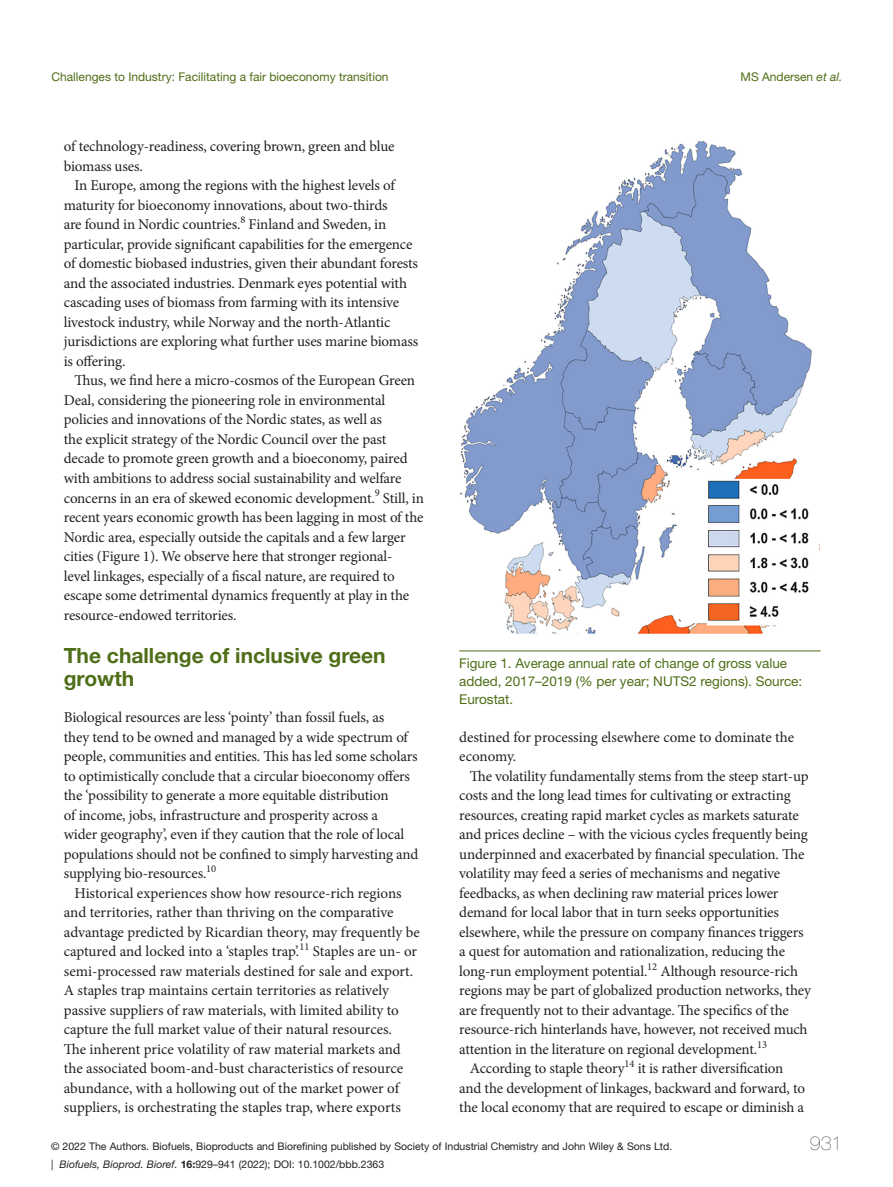
<style>
.page{position:relative;width:893px;height:1187px;background:#fff}
.page>*{position:absolute;margin:0;border:0;box-sizing:border-box;transform-origin:0 0}
._1_HD{font:700 21px/22.5px "Helvetica Neue LT Std";color:#4e6e17}
.t1{font:200 19.5px "Helvetica Neue LT Std";color:#231f20}
.TXT{font:15px/19.5px "Minion Pro";letter-spacing:-.01em;color:#231f20}
.TXT_F{font:15px/19.5px "Minion Pro";letter-spacing:-.01em;color:#231f20}
.FIG_CAP{font:13.5px/18px "Helvetica Neue LT Std";color:#4e6e17}
.t2{font:12px "Helvetica Neue LT Std";color:#4e6e17}
.t3{font:10.5px/18px "Helvetica Neue LT Std";color:#231f20}
.s1{font-style:italic}
.s2{font-weight:700}
</style>
<div class="page">
<img style="left:460px;top:141px;width:360px;height:493px">
<hr style="left:459px;top:650px;width:362px;height:1px;background:#4e6e17">
<p class="t2" style="left:51px;top:69px;width:339px">Challenges to Industry: Facilitating a fair bioeconomy transition</p>
<p class="t2" style="left:741px;top:69px;width:103px">MS Andersen <span class="s1">et al.</span></p>
<p class="TXT" style="left:64px;top:137px;width:332px">of technology-readiness, covering brown, green and blue biomass uses.</p>
<p class="TXT" style="left:64px;top:176px;width:356px;text-indent:11px">In Europe, among the regions with the highest levels of maturity for bioeconomy innovations, about two-thirds<br>are found in Nordic countries.<sup>8</sup> Finland and Sweden, in particular, provide significant capabilities for the emergence of domestic biobased industries, given their abundant forests and the associated industries. Denmark eyes potential with cascading uses of biomass from farming with its intensive livestock industry, while Norway and the north-Atlantic jurisdictions are exploring what further uses marine biomass is offering.</p>
<p class="TXT" style="left:64px;top:371px;width:362px;text-indent:11px">Thus, we find here a micro-cosmos of the European Green Deal, considering the pioneering role in environmental policies and innovations of the Nordic states, as well as<br>the explicit strategy of the Nordic Council over the past decade to promote green growth and a bioeconomy, paired with ambitions to address social sustainability and welfare concerns in an era of skewed economic development.<sup>9</sup> Still, in recent years economic growth has been lagging in most of the Nordic area, especially outside the capitals and a few larger cities (Figure 1). We observe here that stronger regional-<br>level linkages, especially of a fiscal nature, are required to escape some detrimental dynamics frequently at play in the resource-endowed territories.</p>
<p class="_1_HD" style="left:64px;top:644px;width:323px">The challenge of inclusive green growth</p>
<p class="TXT_F" style="left:64px;top:707px;width:356px">Biological resources are less ‘pointy’ than fossil fuels, as<br>they tend to be owned and managed by a wide spectrum of people, communities and entities. This has led some scholars to optimistically conclude that a circular bioeconomy offers the ‘possibility to generate a more equitable distribution<br>of income, jobs, infrastructure and prosperity across a<br>wider geography’, even if they caution that the role of local populations should not be confined to simply harvesting and supplying bio-resources.<sup>10</sup></p>
<p class="TXT" style="left:64px;top:883px;width:357px;text-indent:11px">Historical experiences show how resource-rich regions and territories, rather than thriving on the comparative advantage predicted by Ricardian theory, may frequently be captured and locked into a ‘staples trap’.<sup>11</sup> Staples are un- or semi-processed raw materials destined for sale and export.<br>A staples trap maintains certain territories as relatively passive suppliers of raw materials, with limited ability to capture the full market value of their natural resources.<br>The inherent price volatility of raw material markets and the associated boom-and-bust characteristics of resource abundance, with a hollowing out of the market power of suppliers, is orchestrating the staples trap, where exports</p>
<p class="FIG_CAP" style="left:459px;top:654px;width:345px">Figure 1. Average annual rate of change of gross value added, 2017–2019 (% per year; NUTS2 regions). Source:<br>Eurostat.</p>
<p class="TXT" style="left:459px;top:727px;width:336px">destined for processing elsewhere come to dominate the economy.</p>
<p class="TXT" style="left:459px;top:766px;width:353px;text-indent:11px">The volatility fundamentally stems from the steep start-up costs and the long lead times for cultivating or extracting resources, creating rapid market cycles as markets saturate and prices decline – with the vicious cycles frequently being underpinned and exacerbated by financial speculation. The volatility may feed a series of mechanisms and negative feedbacks, as when declining raw material prices lower demand for local labor that in turn seeks opportunities elsewhere, while the pressure on company finances triggers a quest for automation and rationalization, reducing the long-run employment potential.<sup>12</sup> Although resource-rich regions may be part of globalized production networks, they are frequently not to their advantage. The specifics of the resource-rich hinterlands have, however, not received much attention in the literature on regional development.<sup>13</sup></p>
<p class="TXT" style="left:459px;top:1058px;width:347px;text-indent:11px">According to staple theory<sup>14</sup> it is rather diversification and the development of linkages, backward and forward, to the local economy that are required to escape or diminish a</p>
<p class="t3" style="left:51px;top:1137px;width:623px">© 2022 The Authors. Biofuels, Bioproducts and Biorefining published by Society of Industrial Chemistry and John Wiley &amp; Sons Ltd. | <span class="s1">Biofuels, Bioprod. Bioref.</span> <span class="s2">16:</span>929–941 (2022); DOI: 10.1002/bbb.2363</p>
<h2 class="t1" style="left:810px;top:1131px;width:34px">931</h2>
</div>
